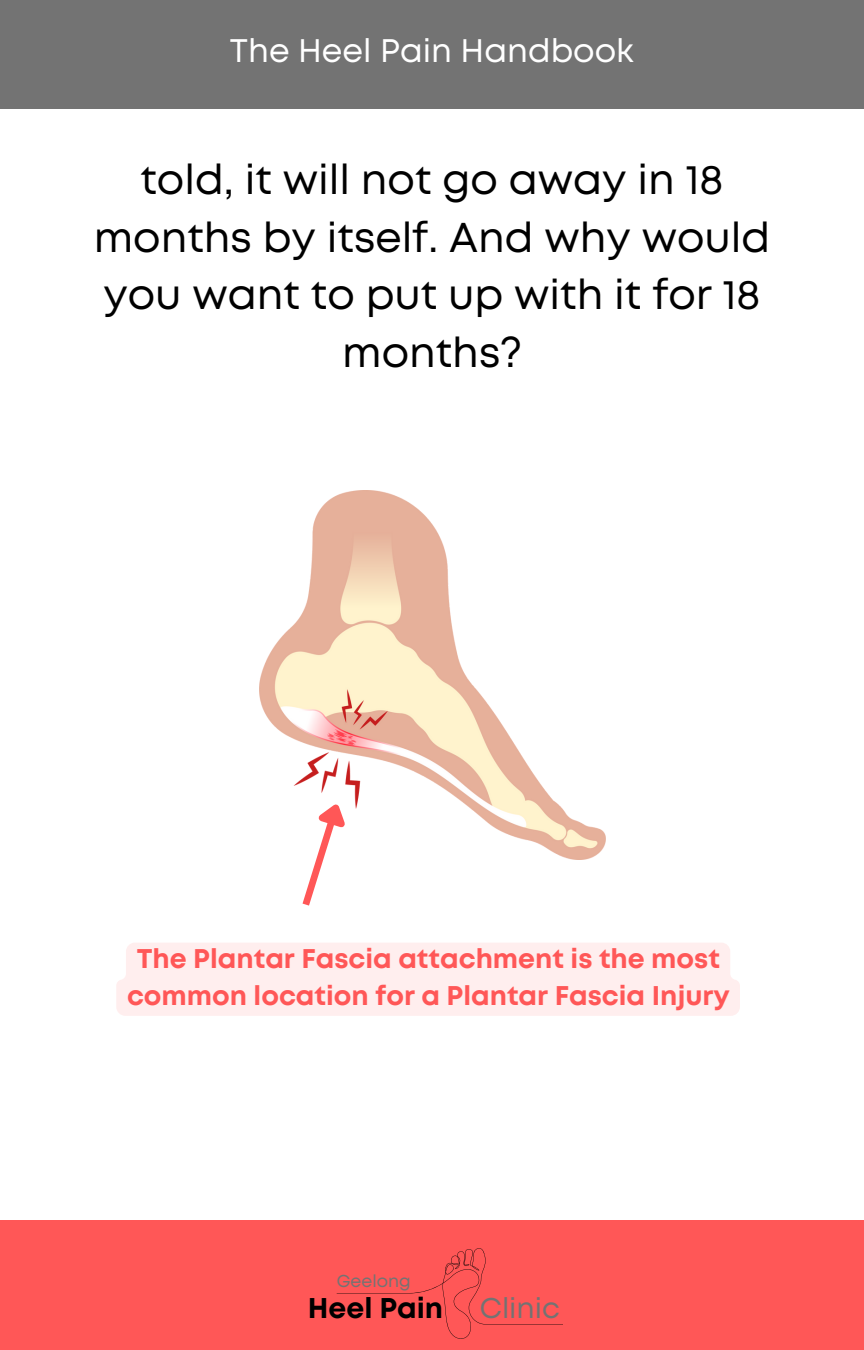
<style>
.page{position:relative;width:864px;height:1350px;background:#fff}
.page>*{position:absolute;margin:0;border:0;box-sizing:border-box;transform-origin:0 0}
.t1{font:41.62px/57.4px "Mont";color:#000;text-align:center}
.t2{font:32.62px "Mont";color:#fff}
.t3{font:700 28.57px "Mont";color:#000}
.t4{font:28.57px "Mont";color:#737373}
.t5{font:700 27px/37.1px "Mont";color:#ff5757;text-align:center}
.t6{font:17.32px "Mont";color:#737373}
</style>
<div class="page">
<div style="left:0;top:1220px;width:864px;height:130px;background:#ff5757"></div>
<svg style="left:336px;top:1248px;width:227px;height:91px"></svg>
<div style="left:0;top:0;width:864px;height:109px;background:#737373"></div>
<img style="left:259px;top:490px;width:346px;height:370px">
<div style="left:116px;top:943px;width:624px;height:73px;background:#fee"></div>
<svg style="left:297px;top:791px;width:65px;height:115px"></svg>
<p class="t2" style="left:230px;top:38px;width:406px">The Heel Pain Handbook</p>
<p class="t1" style="left:94px;top:154px;width:678px">told, it will not go away in 18 months by itself. And why would you want to put up with it for 18 months?</p>
<p class="t5" style="left:127px;top:942px;width:604px">The Plantar Fascia attachment is the most common location for a Plantar Fascia Injury</p>
<p class="t6" style="left:337px;top:1275px;width:76px">Geelong</p>
<p class="t3" style="left:308px;top:1297px;width:137px">Heel Pain</p>
<p class="t4" style="left:480px;top:1297px;width:81px">Clinic</p>
</div>
